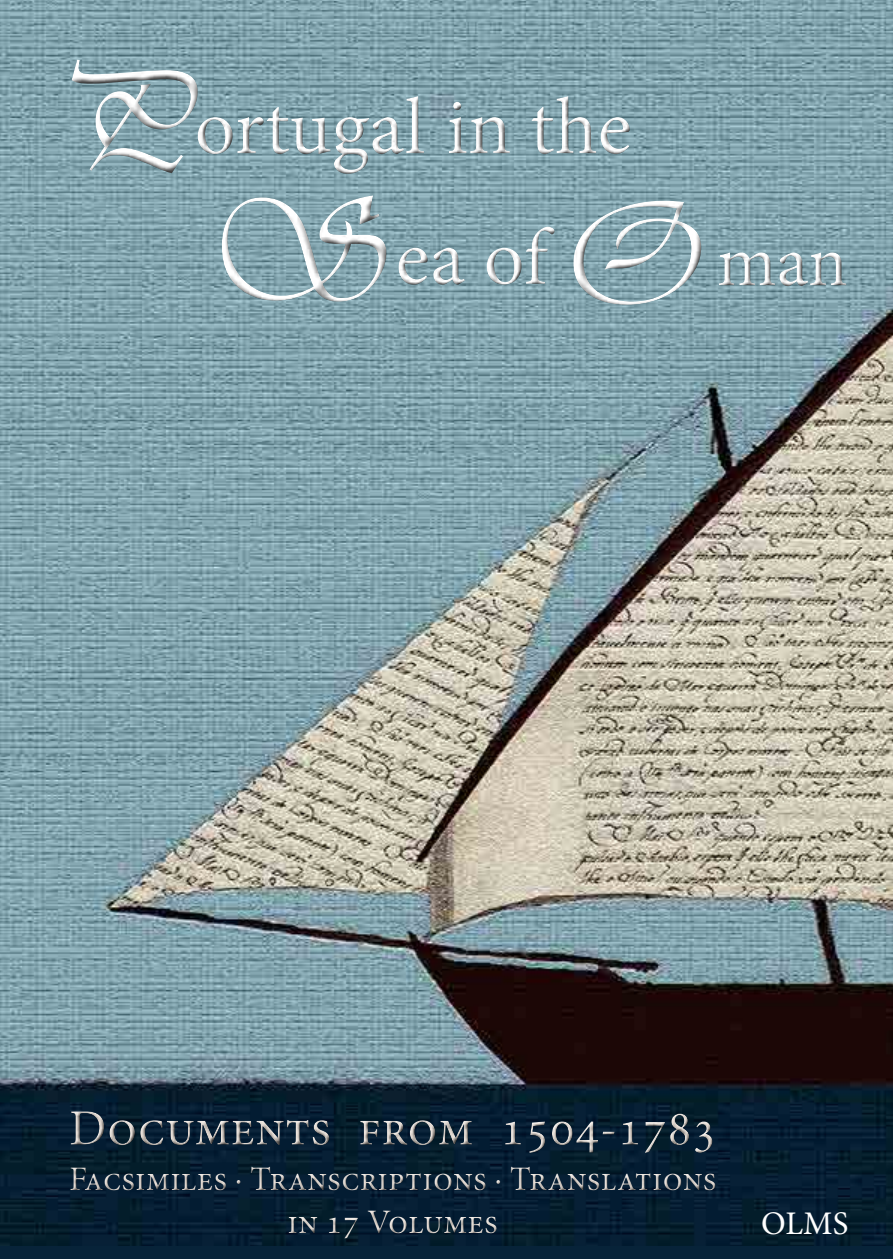
<style>
.page{position:relative;width:893px;height:1259px;background:#fff}
.page>*{position:absolute;margin:0;border:0;box-sizing:border-box;transform-origin:0 0}
.t1{font:151.8px "Vivaldii";color:#fff}
.t2{font:151.5px "Vivaldii";color:#fff}
.t3{font:80.4px/130.5px "Minion Pro";color:#fff}
.t4{font:73.05px "Minion Pro";color:#fff}
.t5{font:51px "Minion Pro";color:#e5dcd4}
.t6{font:34.5px/43.5px "Minion Pro";color:#e5dcd4;text-align:center}
.t7{font:33px "Minion Pro";color:#fff}
</style>
<div class="page">
<div style="left:0;top:1243px;width:893px;height:16px;background:#072339"></div>
<img style="left:0;top:0;width:893px;height:1245px">
<div style="left:66px;top:1107px;width:651px;height:134px;background:#061e32"></div>
<div style="left:67px;top:1112px;width:653px;height:131px;background:#000;opacity:.75"></div>
<div style="left:193px;top:91px;width:235px;height:80px;background:#fff;opacity:.75"></div>
<div style="left:196px;top:94px;width:233px;height:84px;background:#000;opacity:.75"></div>
<div style="left:394px;top:221px;width:163px;height:65px;background:#fff;opacity:.75"></div>
<div style="left:397px;top:227px;width:162px;height:62px;background:#000;opacity:.75"></div>
<div style="left:714px;top:248px;width:135px;height:40px;background:#fff;opacity:.75"></div>
<div style="left:715px;top:254px;width:135px;height:37px;background:#000;opacity:.75"></div>
<div style="left:444px;top:92px;width:189px;height:63px;background:#fff;opacity:.75"></div>
<div style="left:445px;top:93px;width:189px;height:66px;background:#000;opacity:.75"></div>
<div style="left:61px;top:49px;width:143px;height:129px;background:#fff;opacity:.75"></div>
<div style="left:63px;top:53px;width:146px;height:131px;background:#000;opacity:.75"></div>
<div style="left:211px;top:185px;width:182px;height:114px;background:#fff;opacity:.75"></div>
<div style="left:221px;top:188px;width:176px;height:125px;background:#000;opacity:.75"></div>
<div style="left:563px;top:190px;width:143px;height:112px;background:#fff;opacity:.75"></div>
<div style="left:570px;top:194px;width:142px;height:121px;background:#000;opacity:.75"></div>
<h2 class="t2" style="left:46px;top:35px;width:143px">P</h2>
<h3 class="t3" style="left:395px;top:63px;width:238px;text-indent:-201px">ortugal in the ea of</h3>
<h1 class="t1" style="left:202px;top:165px;width:496px">S O</h1>
<h3 class="t4" style="left:717px;top:213px;width:132px">man</h3>
<h3 class="t5" style="left:69px;top:1094px;width:649px">Documents from 1504-1783</h3>
<p class="t6" style="left:69px;top:1157px;width:649px">Facsimiles ∙ Transcriptions ∙ Translations in 17 Volumes</p>
<p class="t7" style="left:761px;top:1201px;width:89px">OLMS</p>
</div>
